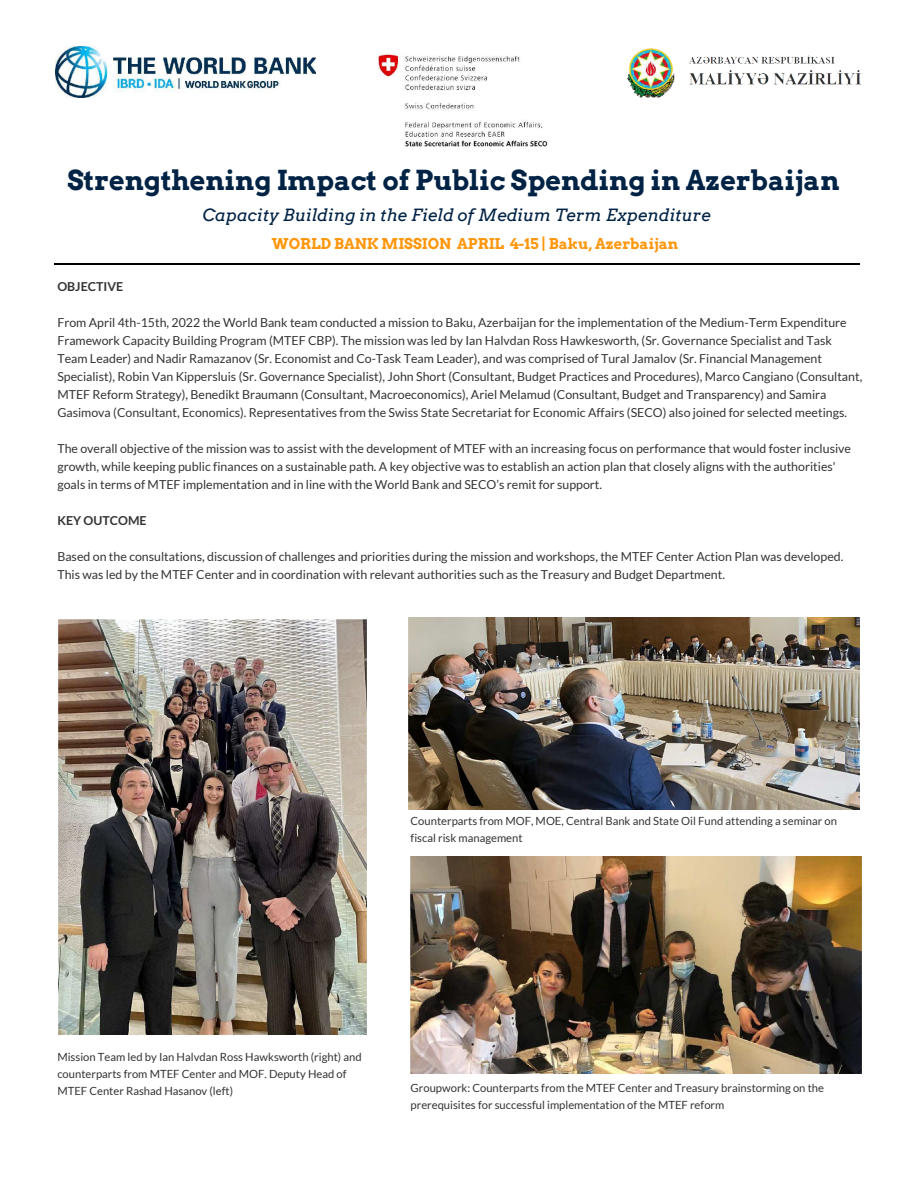
<style>
.page{position:relative;width:918px;height:1188px;background:#fff}
.page>*{position:absolute;margin:0;border:0;box-sizing:border-box;transform-origin:0 0}
.t1{font:700 27px "Arvo";color:#002345}
.t2{font:italic 16.8px "Arvo";color:#002345}
.t3{font:700 14.7px "Arvo";color:#fe970d}
.t4{font:12.3px/18px "Lato";color:#333}
.t5{font:700 12.3px "Lato";color:#333}
.t6{font:11.25px/16.8px "Lato";color:#333}
</style>
<div class="page">
<img style="left:55px;top:46px;width:261px;height:52px">
<img style="left:377px;top:53px;width:171px;height:93px">
<img style="left:627px;top:48px;width:48px;height:50px">
<img style="left:689px;top:55px;width:173px;height:30px">
<hr style="left:54px;top:263px;width:806px;height:1px;background:#000">
<img style="left:411px;top:856px;width:451px;height:217px">
<img style="left:58px;top:620px;width:309px;height:415px">
<img style="left:408px;top:618px;width:451px;height:192px">
<h1 class="t1" style="left:68px;top:163px;width:774px">Strengthening Impact of Public Spending in Azerbaijan</h1>
<h2 class="t2" style="left:203px;top:203px;width:509px">Capacity Building in the Field of Medium Term Expenditure</h2>
<p class="t3" style="left:272px;top:234px;width:408px">WORLD BANK MISSION APRIL 4-15 | Baku, Azerbaijan</p>
<p class="t5" style="left:57px;top:280px;width:67px">OBJECTIVE</p>
<p class="t4" style="left:57px;top:314px;width:807px">From April 4th-15th, 2022 the World Bank team conducted a mission to Baku, Azerbaijan for the implementation of the Medium-Term Expenditure Framework Capacity Building Program (MTEF CBP). The mission was led by Ian Halvdan Ross Hawkesworth, (Sr. Governance Specialist and Task Team Leader) and Nadir Ramazanov (Sr. Economist and Co-Task Team Leader), and was comprised of Tural Jamalov (Sr. Financial Management Specialist), Robin Van Kippersluis (Sr. Governance Specialist), John Short (Consultant, Budget Practices and Procedures), Marco Cangiano (Consultant, MTEF Reform Strategy), Benedikt Braumann (Consultant, Macroeconomics), Ariel Melamud (Consultant, Budget and Transparency) and Samira Gasimova (Consultant, Economics). Representatives from the Swiss State Secretariat for Economic Affairs (SECO) also joined for selected meetings.</p>
<p class="t4" style="left:57px;top:440px;width:795px">The overall objective of the mission was to assist with the development of MTEF with an increasing focus on performance that would foster inclusive growth, while keeping public finances on a sustainable path. A key objective was to establish an action plan that closely aligns with the authorities' goals in terms of MTEF implementation and in line with the World Bank and SECO’s remit for support.</p>
<p class="t5" style="left:57px;top:514px;width:91px">KEY OUTCOME</p>
<p class="t4" style="left:57px;top:548px;width:787px">Based on the consultations, discussion of challenges and priorities during the mission and workshops, the MTEF Center Action Plan was developed.<br>This was led by the MTEF Center and in coordination with relevant authorities such as the Treasury and Budget Department.</p>
<p class="t6" style="left:411px;top:812px;width:428px">Counterparts from MOF, MOE, Central Bank and State Oil Fund attending a seminar on fiscal risk management</p>
<p class="t6" style="left:57px;top:1048px;width:306px">Mission Team led by Ian Halvdan Ross Hawksworth (right) and counterparts from MTEF Center and MOF. Deputy Head of<br>MTEF Center Rashad Hasanov (left)</p>
<p class="t6" style="left:411px;top:1080px;width:415px">Groupwork: Counterparts from the MTEF Center and Treasury brainstorming on the prerequisites for successful implementation of the MTEF reform</p>
</div>
